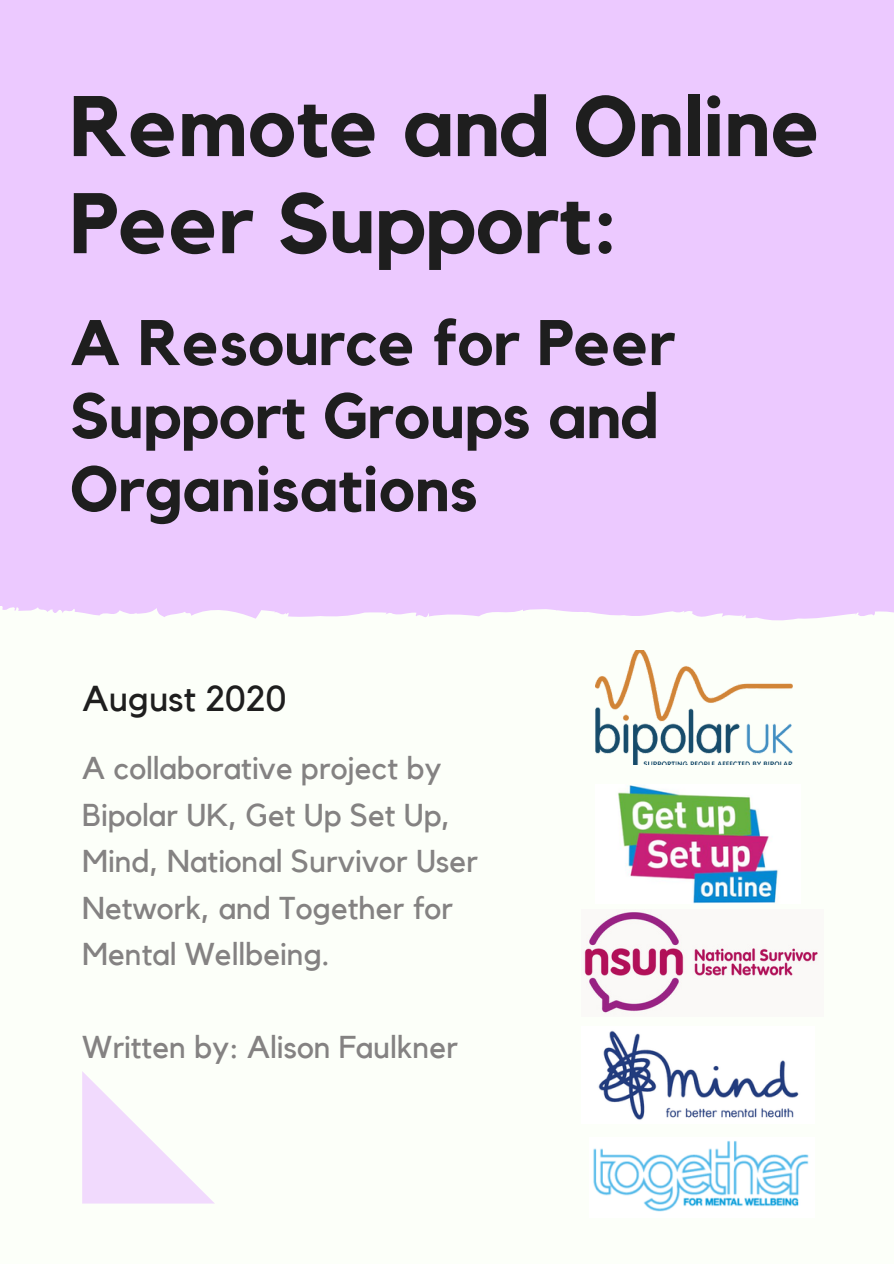
<style>
.page{position:relative;width:894px;height:1264px;background:#fff}
.page>*{position:absolute;margin:0;border:0;box-sizing:border-box;transform-origin:0 0}
.t1{font:700 84.75px/97.1px "Kollektif";color:#1e1e1e}
.t2{font:700 63.45px/73.1px "Kollektif";color:#1e1e1e}
.t3{font:35.85px "Kollektif";color:#1e1e1e}
.t4{font:31.5px/46.5px "Kollektif";color:#848282}
</style>
<div class="page">
<div style="left:0;top:0;width:893px;height:1263px;background:#fcfff9"></div>
<div style="left:0;top:0;width:893px;height:606px;background:#ecc9ff"></div>
<img style="left:595px;top:650px;width:197px;height:114px">
<img style="left:598px;top:1030px;width:201px;height:90px">
<img style="left:584px;top:912px;width:234px;height:101px">
<img style="left:593px;top:1141px;width:216px;height:71px">
<img style="left:618px;top:785px;width:160px;height:118px">
<svg style="left:2px;top:606px;width:891px;height:13px"></svg>
<svg style="left:82px;top:1071px;width:132px;height:132px"></svg>
<h1 class="t1" style="left:70px;top:81px;width:752px">Remote and Online<br>Peer Support:</h1>
<h2 class="t2" style="left:70px;top:309px;width:606px">A Resource for Peer<br>Support Groups and<br>Organisations</h2>
<p class="t3" style="left:82px;top:682px;width:205px">August 2020</p>
<h3 class="t4" style="left:82px;top:746px;width:397px">A collaborative project by<br>Bipolar UK, Get Up Set Up,<br>Mind, National Survivor User<br>Network, and Together for<br>Mental Wellbeing.</h3>
<p class="t4" style="left:82px;top:1025px;width:377px">Written by: Alison Faulkner</p>
</div>
